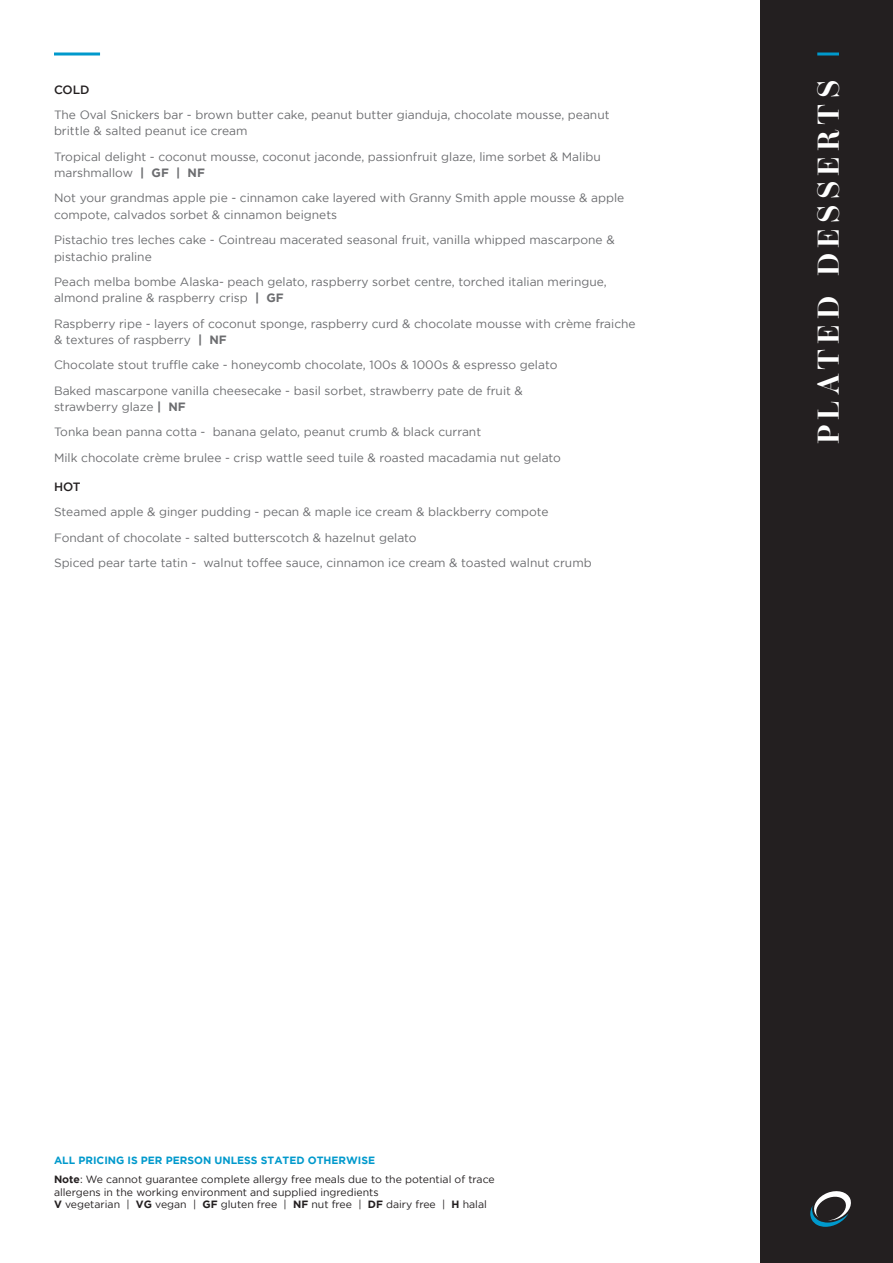
<style>
.page{position:relative;width:893px;height:1263px;background:#fff}
.page>*{position:absolute;margin:0;border:0;box-sizing:border-box;transform-origin:0 0}
.t1{font:600 30px "Operetta 12";letter-spacing:.18em;color:#fff}
.Body_1_over_two_lines{font:12px/16.5px "Gotham";color:#6c6d70}
.Heading{font:500 12px "Gotham";color:#231f20}
.Sub_heading{font:500 12px "Gotham";color:#231f20}
.t2{font:10.5px/12.6px "Gotham";color:#231f20}
.t3{font:700 10.5px "Gotham";color:#09c}
.s1{font-weight:700}
</style>
<div class="page">
<div style="left:760px;top:0;width:133px;height:1263px;background:#231f20"></div>
<hr style="left:817px;top:53px;width:22px;height:3px;background:#09c">
<svg style="left:810px;top:1191px;width:41px;height:36px"></svg>
<hr style="left:54px;top:53px;width:46px;height:3px;background:#09c">
<p class="Heading" style="left:54px;top:83px;width:37px">COLD</p>
<p class="Body_1_over_two_lines" style="left:54px;top:106px;width:557px">The Oval Snickers bar - brown butter cake, peanut butter gianduja, chocolate mousse, peanut brittle &amp; salted peanut ice cream</p>
<p class="Body_1_over_two_lines" style="left:54px;top:148px;width:548px">Tropical delight - coconut mousse, coconut jaconde, passionfruit glaze, lime sorbet &amp; Malibu marshmallow <span class="s1">| GF | NF</span></p>
<p class="Body_1_over_two_lines" style="left:54px;top:190px;width:572px">Not your grandmas apple pie - cinnamon cake layered with Granny Smith apple mousse &amp; apple compote, calvados sorbet &amp; cinnamon beignets</p>
<p class="Body_1_over_two_lines" style="left:54px;top:231px;width:562px">Pistachio tres leches cake - Cointreau macerated seasonal fruit, vanilla whipped mascarpone &amp; pistachio praline</p>
<p class="Body_1_over_two_lines" style="left:54px;top:273px;width:554px">Peach melba bombe Alaska- peach gelato, raspberry sorbet centre, torched italian meringue, almond praline &amp; raspberry crisp <span class="s1">| GF</span></p>
<p class="Body_1_over_two_lines" style="left:54px;top:315px;width:583px">Raspberry ripe - layers of coconut sponge, raspberry curd &amp; chocolate mousse with crème fraiche &amp; textures of raspberry <span class="s1">| NF</span></p>
<p class="Body_1_over_two_lines" style="left:54px;top:357px;width:505px">Chocolate stout truffle cake - honeycomb chocolate, 100s &amp; 1000s &amp; espresso gelato</p>
<p class="Body_1_over_two_lines" style="left:54px;top:382px;width:470px">Baked mascarpone vanilla cheesecake - basil sorbet, strawberry pate de fruit &amp; strawberry glaze <span class="s1">| NF</span></p>
<p class="Body_1_over_two_lines" style="left:54px;top:424px;width:429px">Tonka bean panna cotta - banana gelato, peanut crumb &amp; black currant</p>
<p class="Body_1_over_two_lines" style="left:54px;top:449px;width:508px">Milk chocolate crème brulee - crisp wattle seed tuile &amp; roasted macadamia nut gelato</p>
<p class="Sub_heading" style="left:54px;top:480px;width:28px">HOT</p>
<p class="Body_1_over_two_lines" style="left:54px;top:504px;width:496px">Steamed apple &amp; ginger pudding - pecan &amp; maple ice cream &amp; blackberry compote</p>
<p class="Body_1_over_two_lines" style="left:54px;top:529px;width:364px">Fondant of chocolate - salted butterscotch &amp; hazelnut gelato</p>
<p class="Body_1_over_two_lines" style="left:54px;top:554px;width:539px">Spiced pear tarte tatin - walnut toffee sauce, cinnamon ice cream &amp; toasted walnut crumb</p>
<p class="t1" style="left:811px;top:444px;width:365px;rotate:-90deg">PLATED DESSERTS</p>
<p class="t3" style="left:54px;top:1154px;width:323px">ALL PRICING IS PER PERSON UNLESS STATED OTHERWISE</p>
<p class="t2" style="left:54px;top:1173px;width:442px"><span class="s1">Note</span>: We cannot guarantee complete allergy free meals due to the potential of trace allergens in the working environment and supplied ingredients<br><span class="s1">V</span> vegetarian | <span class="s1">VG</span> vegan | <span class="s1">GF</span> gluten free | <span class="s1">NF</span> nut free | <span class="s1">DF</span> dairy free | <span class="s1">H</span> halal</p>
</div>
